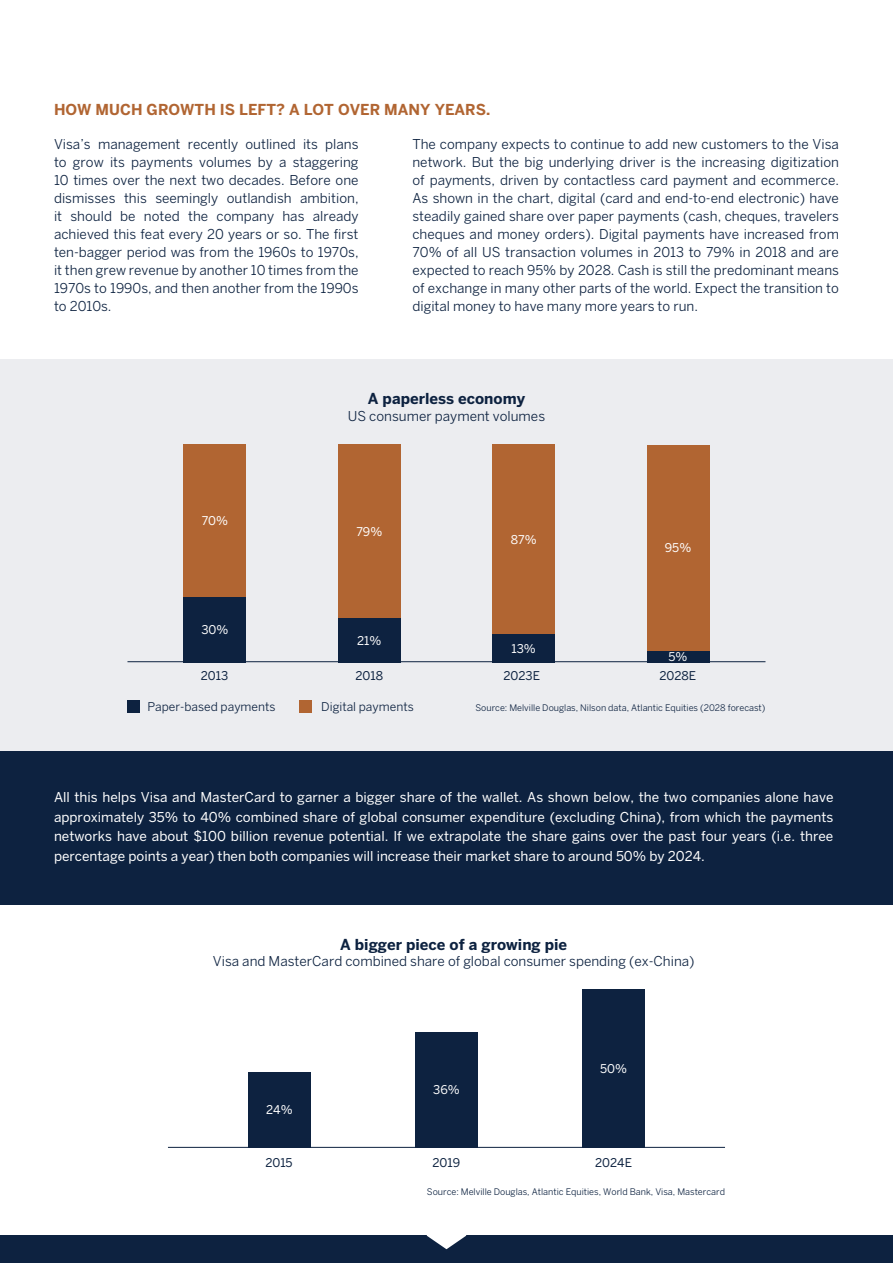
<style>
.page{position:relative;width:893px;height:1263px;background:#fff}
.page>*{position:absolute;margin:0;border:0;box-sizing:border-box;transform-origin:0 0}
.t1{font:700 15px "Benton Sans";color:#0d2240}
.t2{font:700 15px "Benton Sans";color:#b16532}
.t3{font:13.5px/18px "Benton Sans";color:#0d2240;text-align:justify}
.t4{font:13.5px/19.5px "Benton Sans";color:#fff;text-align:justify}
.t5{font:12px "Benton Sans";color:#0d2240}
.t6{font:12px "Benton Sans";color:#fff}
.t7{font:12px "Benton Sans";color:#0d2240}
.t8{font:9px "Benton Sans";color:#0d2240}
</style>
<div class="page">
<div style="left:0;top:359px;width:893px;height:414px;background:#ecedf0"></div>
<div style="left:0;top:1235px;width:893px;height:28px;background:#0d2240"></div>
<svg style="left:427px;top:1235px;width:39px;height:14px"></svg>
<div style="left:0;top:750px;width:893px;height:154px;background:#0d2240"></div>
<div style="left:127px;top:700px;width:13px;height:13px;background:#0d2240"></div>
<div style="left:300px;top:700px;width:12px;height:13px;background:#b16532"></div>
<hr style="left:127px;top:661px;width:638px;height:1px;background:#0d2240">
<div style="left:184px;top:597px;width:62px;height:65px;background:#0d2240"></div>
<div style="left:184px;top:445px;width:62px;height:152px;background:#b16532"></div>
<div style="left:338px;top:618px;width:62px;height:44px;background:#0d2240"></div>
<div style="left:338px;top:445px;width:62px;height:173px;background:#b16532"></div>
<div style="left:493px;top:634px;width:62px;height:28px;background:#0d2240"></div>
<div style="left:493px;top:445px;width:62px;height:189px;background:#b16532"></div>
<div style="left:647px;top:650px;width:62px;height:12px;background:#0d2240"></div>
<div style="left:647px;top:445px;width:62px;height:205px;background:#b16532"></div>
<hr style="left:168px;top:1147px;width:557px;height:1px;background:#0d2240">
<div style="left:248px;top:1072px;width:62px;height:76px;background:#0d2240"></div>
<div style="left:415px;top:1032px;width:62px;height:116px;background:#0d2240"></div>
<div style="left:582px;top:989px;width:63px;height:159px;background:#0d2240"></div>
<p class="t2" style="left:54px;top:101px;width:438px">HOW MUCH GROWTH IS LEFT? A LOT OVER MANY YEARS.</p>
<p class="t3" style="left:54px;top:135px;width:306px">Visa’s management recently outlined its plans to grow its payments volumes by a staggering 10 times over the next two decades. Before one dismisses this seemingly outlandish ambition, it should be noted the company has already achieved this feat every 20 years or so. The first ten-bagger period was from the 1960s to 1970s, it then grew revenue by another 10 times from the 1970s to 1990s, and then another from the 1990s to 2010s.</p>
<p class="t3" style="left:412px;top:135px;width:428px">The company expects to continue to add new customers to the Visa network. But the big underlying driver is the increasing digitization of payments, driven by contactless card payment and ecommerce.<br>As shown in the chart, digital (card and end-to-end electronic) have steadily gained share over paper payments (cash, cheques, travelers cheques and money orders). Digital payments have increased from 70% of all US transaction volumes in 2013 to 79% in 2018 and are expected to reach 95% by 2028. Cash is still the predominant means of exchange in many other parts of the world. Expect the transition to digital money to have many more years to run.</p>
<p class="t6" style="left:202px;top:514px;width:28px">70%</p>
<p class="t6" style="left:201px;top:623px;width:29px">30%</p>
<p class="t7" style="left:201px;top:668px;width:29px">2013</p>
<p class="t1" style="left:368px;top:390px;width:159px">A paperless economy</p>
<p class="t3" style="left:348px;top:407px;width:199px">US consumer payment volumes</p>
<p class="t6" style="left:356px;top:524px;width:27px">79%</p>
<p class="t6" style="left:357px;top:633px;width:26px">21%</p>
<p class="t7" style="left:355px;top:668px;width:29px">2018</p>
<p class="t6" style="left:511px;top:532px;width:27px">87%</p>
<p class="t6" style="left:511px;top:641px;width:26px">13%</p>
<p class="t7" style="left:503px;top:668px;width:38px">2023E</p>
<p class="t6" style="left:665px;top:540px;width:28px">95%</p>
<p class="t6" style="left:669px;top:649px;width:20px">5%</p>
<p class="t7" style="left:659px;top:668px;width:38px">2028E</p>
<p class="t5" style="left:148px;top:699px;width:130px">Paper-based payments</p>
<p class="t5" style="left:321px;top:699px;width:94px">Digital payments</p>
<p class="t8" style="left:475px;top:703px;width:292px">Source: Melville Douglas, Nilson data, Atlantic Equities (2028 forecast)</p>
<p class="t4" style="left:54px;top:787px;width:781px">All this helps Visa and MasterCard to garner a bigger share of the wallet. As shown below, the two companies alone have approximately 35% to 40% combined share of global consumer expenditure (excluding China), from which the payments networks have about $100 billion revenue potential. If we extrapolate the share gains over the past four years (i.e. three percentage points a year) then both companies will increase their market share to around 50% by 2024.</p>
<p class="t1" style="left:340px;top:936px;width:229px">A bigger piece of a growing pie</p>
<p class="t3" style="left:213px;top:952px;width:483px">Visa and MasterCard combined share of global consumer spending (ex-China)</p>
<p class="t6" style="left:266px;top:1103px;width:28px">24%</p>
<p class="t7" style="left:265px;top:1155px;width:29px">2015</p>
<p class="t6" style="left:433px;top:1083px;width:28px">36%</p>
<p class="t6" style="left:600px;top:1062px;width:28px">50%</p>
<p class="t7" style="left:432px;top:1155px;width:29px">2019</p>
<p class="t7" style="left:595px;top:1155px;width:38px">2024E</p>
<p class="t8" style="left:427px;top:1186px;width:300px">Source: Melville Douglas, Atlantic Equities, World Bank, Visa, Mastercard</p>
</div>
